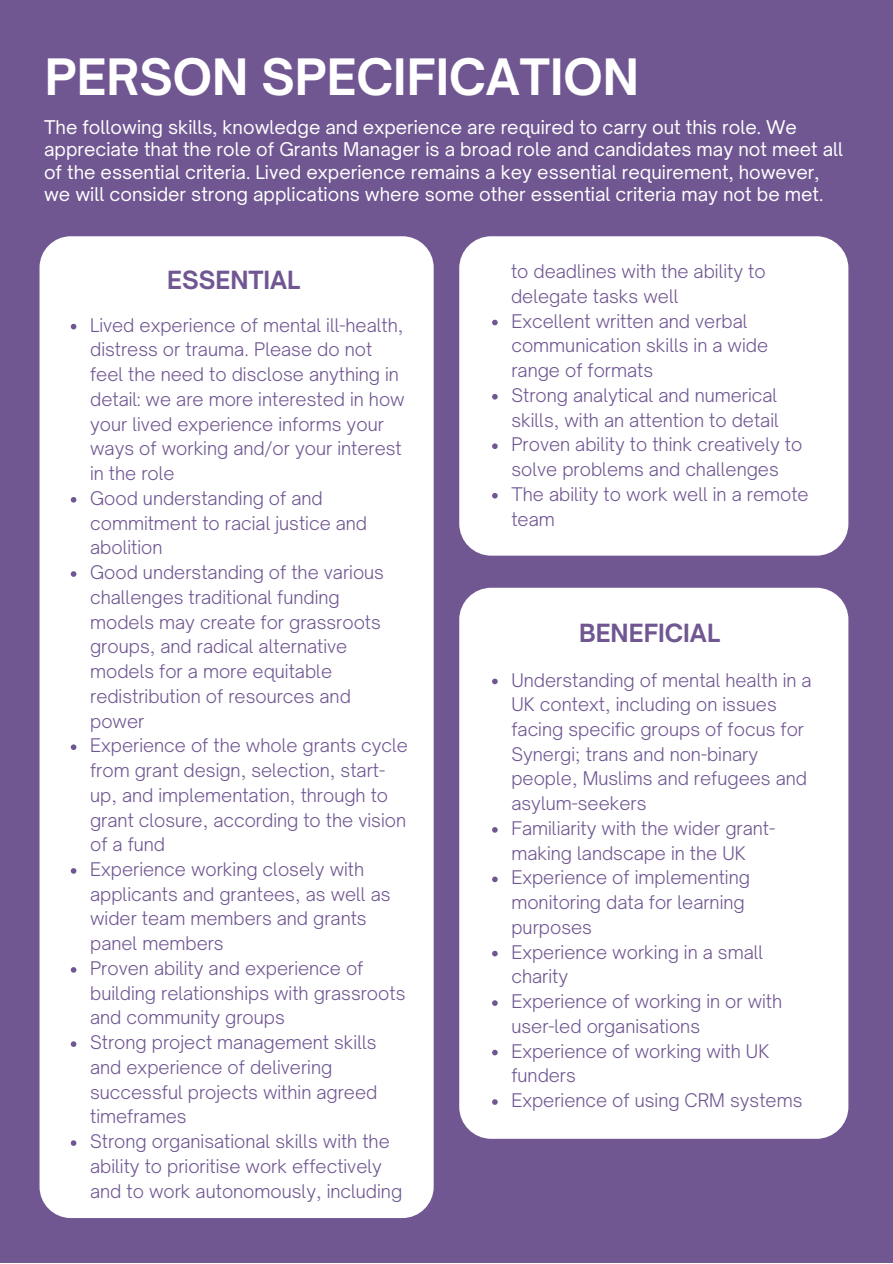
<style>
.page{position:relative;width:893px;height:1264px;background:#fff}
.page>*{position:absolute;margin:0;border:0;box-sizing:border-box;transform-origin:0 0}
.t1{font:700 48px "Open Sauce One";color:#fff}
.t2{font:700 24px "Open Sauce One";color:#705792}
.t3{font:18.15px/22.5px "Open Sauce One";color:#fff}
.t4{font:300 18px/24.8px "Open Sauce One";color:#705792}
</style>
<div class="page">
<div style="left:0;top:0;width:892px;height:1262px;background:#705792"></div>
<div style="left:40px;top:236px;width:393px;height:981px;background:#fff;border-radius:31px"></div>
<svg style="left:71px;top:324px;width:5px;height:5px"></svg>
<svg style="left:71px;top:497px;width:5px;height:5px"></svg>
<svg style="left:71px;top:571px;width:5px;height:6px"></svg>
<svg style="left:71px;top:744px;width:5px;height:6px"></svg>
<svg style="left:71px;top:868px;width:5px;height:5px"></svg>
<svg style="left:71px;top:967px;width:5px;height:5px"></svg>
<svg style="left:71px;top:1041px;width:5px;height:5px"></svg>
<svg style="left:71px;top:1140px;width:5px;height:5px"></svg>
<div style="left:459px;top:587px;width:389px;height:551px;background:#fff;border-radius:32px"></div>
<svg style="left:492px;top:678px;width:5px;height:6px"></svg>
<svg style="left:492px;top:827px;width:5px;height:5px"></svg>
<svg style="left:492px;top:876px;width:5px;height:6px"></svg>
<svg style="left:492px;top:950px;width:5px;height:6px"></svg>
<svg style="left:492px;top:1000px;width:5px;height:5px"></svg>
<svg style="left:492px;top:1049px;width:5px;height:6px"></svg>
<svg style="left:492px;top:1099px;width:5px;height:5px"></svg>
<div style="left:459px;top:236px;width:389px;height:319px;background:#fff;border-radius:32px"></div>
<svg style="left:492px;top:320px;width:5px;height:5px"></svg>
<svg style="left:492px;top:394px;width:5px;height:5px"></svg>
<svg style="left:492px;top:443px;width:5px;height:6px"></svg>
<svg style="left:492px;top:493px;width:5px;height:5px"></svg>
<h1 class="t1" style="left:45px;top:47px;width:596px">PERSON SPECIFICATION</h1>
<p class="t3" style="left:44px;top:115px;width:800px">The following skills, knowledge and experience are required to carry out this role. We appreciate that the role of Grants Manager is a broad role and candidates may not meet all of the essential criteria. Lived experience remains a key essential requirement, however, we will consider strong applications where some other essential criteria may not be met.</p>
<h2 class="t2" style="left:167px;top:265px;width:135px">ESSENTIAL</h2>
<p class="t4" style="left:90px;top:312px;width:319px">Lived experience of mental ill-health, distress or trauma. Please do not feel the need to disclose anything in detail: we are more interested in how your lived experience informs your ways of working and/or your interest in the role<br>Good understanding of and commitment to racial justice and abolition<br>Good understanding of the various challenges traditional funding models may create for grassroots groups, and radical alternative models for a more equitable redistribution of resources and power<br>Experience of the whole grants cycle from grant design, selection, start&shy;up, and implementation, through to grant closure, according to the vision of a fund<br>Experience working closely with applicants and grantees, as well as wider team members and grants panel members<br>Proven ability and experience of building relationships with grassroots and community groups<br>Strong project management skills and experience of delivering successful projects within agreed timeframes<br>Strong organisational skills with the ability to prioritise work effectively and to work autonomously, including</p>
<p class="t4" style="left:511px;top:259px;width:256px">to deadlines with the ability to delegate tasks well</p>
<p class="t4" style="left:511px;top:308px;width:299px">Excellent written and verbal communication skills in a wide range of formats<br>Strong analytical and numerical skills, with an attention to detail<br>Proven ability to think creatively to solve problems and challenges<br>The ability to work well in a remote team</p>
<h2 class="t2" style="left:579px;top:618px;width:143px">BENEFICIAL</h2>
<p class="t4" style="left:511px;top:667px;width:302px">Understanding of mental health in a<br>UK context, including on issues facing specific groups of focus for<br>Synergi; trans and non-binary people, Muslims and refugees and asylum-seekers<br>Familiarity with the wider grant&shy;making landscape in the UK<br>Experience of implementing monitoring data for learning purposes<br>Experience working in a small charity<br>Experience of working in or with user-led organisations<br>Experience of working with UK funders<br>Experience of using CRM systems</p>
</div>
